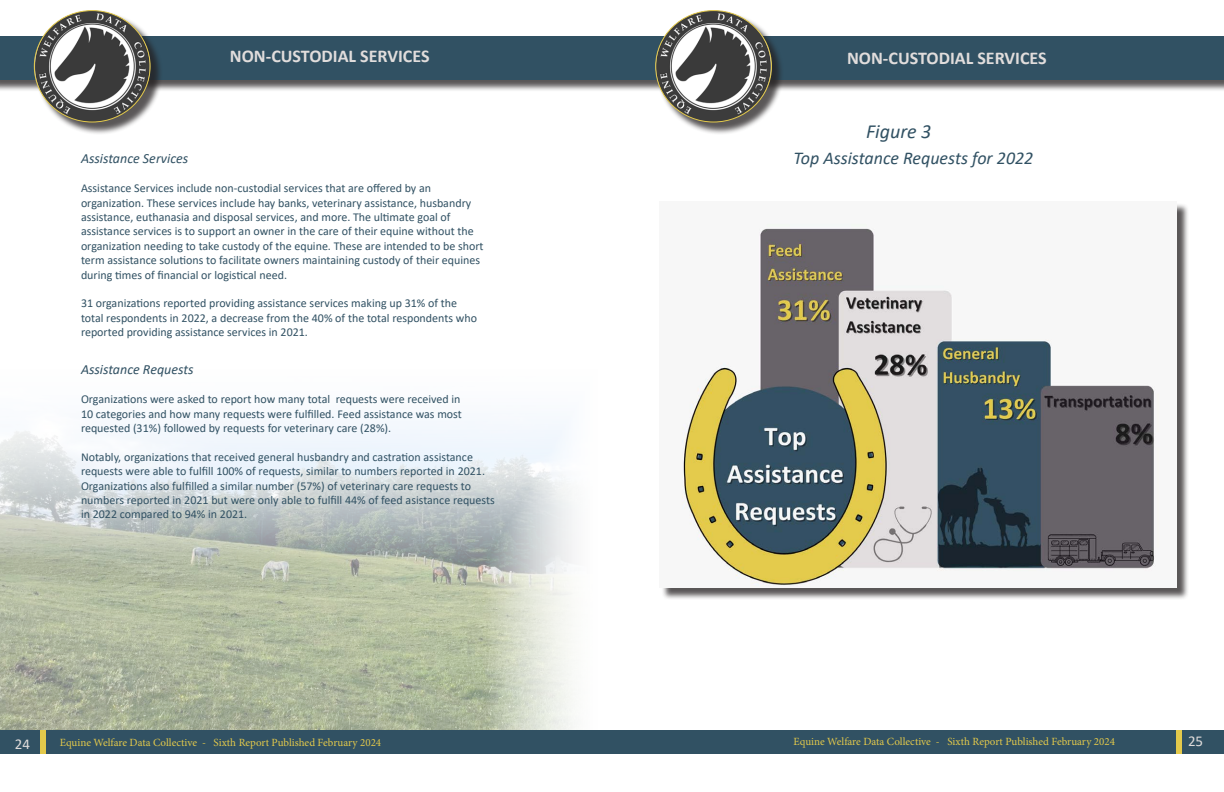
<style>
.page{position:relative;width:1224px;height:792px;background:#fff}
.page>*{position:absolute;margin:0;border:0;box-sizing:border-box;transform-origin:0 0}
.t1{font:italic 20px "Calibri";color:#315163}
.Paragraph_Style_5{font:700 18px "Calibri";color:#e1dddc}
.t2{font:italic 18px "Calibri";color:#315163}
.t3{font:15px "Calibri";color:#e1dddc}
.t4{font:italic 14px "Calibri";color:#315163}
.t5{font:12px/14.4px "Calibri";color:#315163}
.t6{font:11px "Minion Pro";color:#e3c94b}
</style>
<div class="page">
<div style="left:0;top:37px;width:1224px;height:55px;background:#231f20;opacity:.75"></div>
<div style="left:0;top:36px;width:1224px;height:43px;background:#315163"></div>
<div style="left:35px;top:12px;width:128px;height:123px;background:#231f20;opacity:.75"></div>
<img style="left:34px;top:11px;width:116px;height:111px">
<div style="left:657px;top:12px;width:127px;height:123px;background:#231f20;opacity:.75"></div>
<img style="left:656px;top:11px;width:115px;height:111px">
<img style="left:0;top:421px;width:612px;height:310px">
<div style="left:661px;top:203px;width:528px;height:397px;background:#231f20;opacity:.75"></div>
<img style="left:661px;top:203px;width:515px;height:385px">
<div style="left:0;top:731px;width:1224px;height:23px;background:#315163"></div>
<div style="left:40px;top:731px;width:6px;height:23px;background:#e3c94b"></div>
<div style="left:1176px;top:731px;width:6px;height:23px;background:#e3c94b"></div>
<p class="Paragraph_Style_5" style="left:230px;top:43px;width:201px">NON-CUSTODIAL SERVICES</p>
<p class="t4" style="left:81px;top:149px;width:109px">Assistance Services</p>
<p class="t5" style="left:81px;top:181px;width:404px">Assistance Services include non-custodial services that are offered by an organization. These services include hay banks, veterinary assistance, husbandry assistance, euthanasia and disposal services, and more. The ultimate goal of assistance services is to support an owner in the care of their equine without the organization needing to take custody of the equine. These are intended to be short term assistance solutions to facilitate owners maintaining custody of their equines during times of financial or logistical need.</p>
<p class="t5" style="left:81px;top:296px;width:398px">31 organizations reported providing assistance services making up 31% of the total respondents in 2022, a decrease from the 40% of the total respondents who reported providing assistance services in 2021.</p>
<p class="t4" style="left:81px;top:360px;width:114px">Assistance Requests</p>
<p class="t5" style="left:81px;top:392px;width:382px;text-align:justify">Organizations were asked to report how many total requests were received in 10 categories and how many requests were fulfilled. Feed assistance was most requested (31%) followed by requests for veterinary care (28%).</p>
<p class="t5" style="left:81px;top:449px;width:415px">Notably, organizations that received general husbandry and castration assistance requests were able to fulfill 100% of requests, similar to numbers reported in 2021.<br>Organizations also fulfilled a similar number (57%) of veterinary care requests to numbers reported in 2021 but were only able to fulfill 44% of feed asistance requests in 2022 compared to 94% in 2021.</p>
<p class="Paragraph_Style_5" style="left:847px;top:46px;width:201px">NON-CUSTODIAL SERVICES</p>
<p class="t1" style="left:866px;top:117px;width:67px">Figure 3</p>
<p class="t2" style="left:794px;top:146px;width:241px">Top Assistance Requests for 2022</p>
<p class="t3" style="left:15px;top:733px;width:17px">24</p>
<p class="t6" style="left:60px;top:735px;width:323px">Equine Welfare Data Collective - Sixth Report Published February 2024</p>
<p class="t6" style="left:794px;top:734px;width:323px">Equine Welfare Data Collective - Sixth Report Published February 2024</p>
<p class="t3" style="left:1188px;top:731px;width:17px">25</p>
</div>
